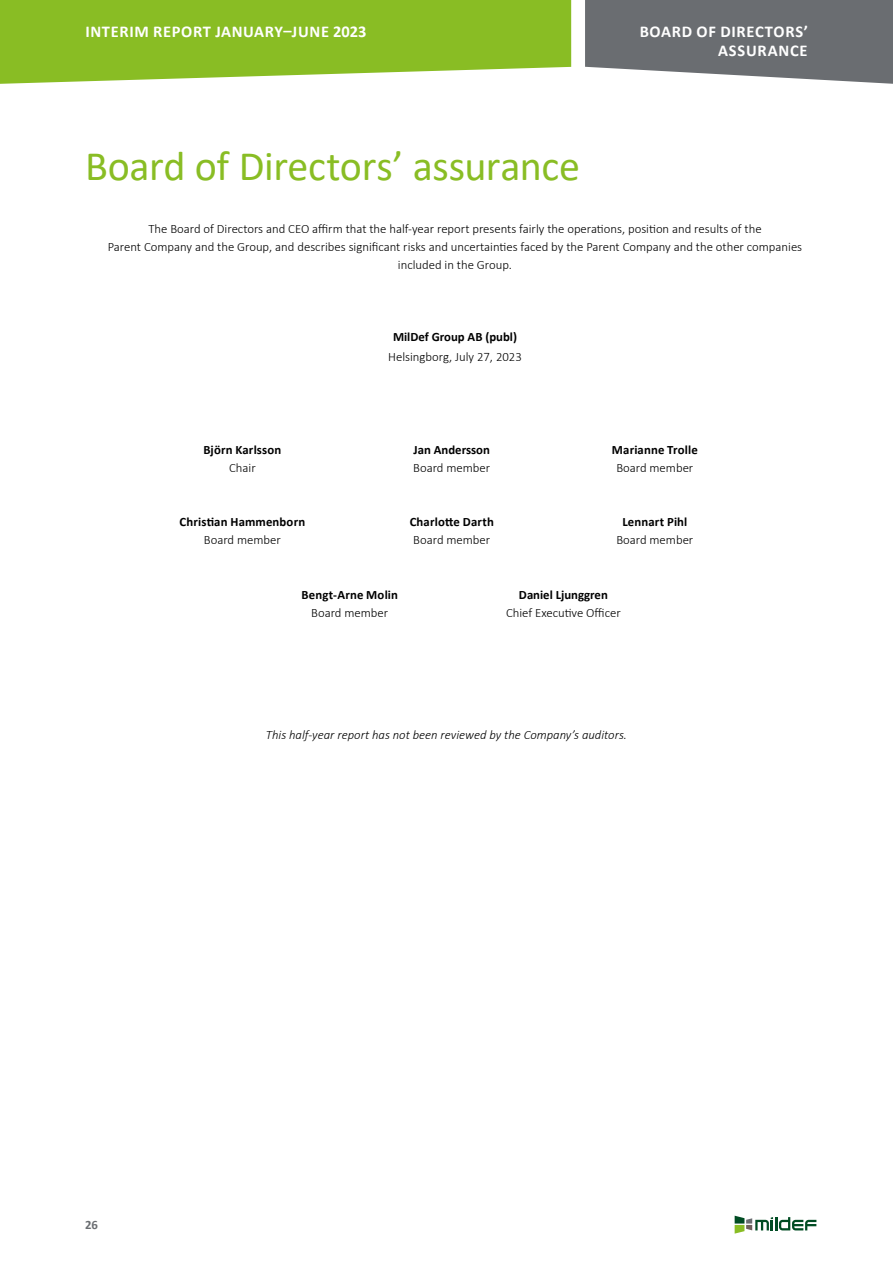
<style>
.page{position:relative;width:893px;height:1263px;background:#fff}
.page>*{position:absolute;margin:0;border:0;box-sizing:border-box;transform-origin:0 0}
.t1{font:42px "Calibri";letter-spacing:-.01em;color:#89bd24}
.t2{font:700 16.5px/19.2px "Calibri";letter-spacing:.04em;color:#fff;text-align:right}
.t3{font:300 12.75px/18px "Calibri";color:#000;text-align:center}
.t4{font:700 12.75px "Calibri";letter-spacing:.01em;color:#000}
.t5{font:italic 300 12.75px "Calibri";color:#000}
.t6{font:700 12.75px "Calibri";color:#6a6d71}
</style>
<div class="page">
<svg style="left:0;top:0;width:571px;height:84px;background:#95c33a"></svg>
<svg style="left:585px;top:0;width:308px;height:84px;background:#797c7f"></svg>
<svg style="left:735px;top:1216px;width:81px;height:17px"></svg>
<p class="t2" style="left:85px;top:22px;width:283px">INTERIM REPORT JANUARY–JUNE 2023</p>
<p class="t2" style="left:640px;top:22px;width:170px">BOARD OF DIRECTORS’<br>ASSURANCE</p>
<h1 class="t1" style="left:85px;top:137px;width:496px">Board of Directors’ assurance</h1>
<p class="t3" style="left:108px;top:220px;width:696px">The Board of Directors and CEO affirm that the half-year report presents fairly the operations, position and results of the<br>Parent Company and the Group, and describes significant risks and uncertainties faced by the Parent Company and the other companies included in the Group.</p>
<p class="t4" style="left:203px;top:440px;width:80px">Björn Karlsson</p>
<p class="t3" style="left:229px;top:458px;width:28px">Chair</p>
<p class="t4" style="left:180px;top:513px;width:127px">Christian Hammenborn</p>
<p class="t3" style="left:204px;top:531px;width:78px">Board member</p>
<p class="t4" style="left:393px;top:328px;width:126px">MilDef Group AB (publ)</p>
<p class="t3" style="left:388px;top:347px;width:135px">Helsingborg, July 27, 2023</p>
<p class="t4" style="left:414px;top:440px;width:78px">Jan Andersson</p>
<p class="t3" style="left:413px;top:458px;width:78px">Board member</p>
<p class="t4" style="left:410px;top:513px;width:86px">Charlotte Darth</p>
<p class="t3" style="left:413px;top:531px;width:78px">Board member</p>
<p class="t4" style="left:612px;top:440px;width:87px">Marianne Trolle</p>
<p class="t3" style="left:616px;top:458px;width:78px">Board member</p>
<p class="t4" style="left:622px;top:513px;width:67px">Lennart Pihl</p>
<p class="t3" style="left:616px;top:531px;width:78px">Board member</p>
<p class="t4" style="left:301px;top:586px;width:98px">Bengt-Arne Molin</p>
<p class="t3" style="left:311px;top:604px;width:78px">Board member</p>
<p class="t4" style="left:519px;top:586px;width:90px">Daniel Ljunggren</p>
<p class="t3" style="left:506px;top:604px;width:116px">Chief Executive Officer</p>
<p class="t5" style="left:266px;top:727px;width:363px">This half-year report has not been reviewed by the Company’s auditors.</p>
<p class="t6" style="left:85px;top:1216px;width:14px">26</p>
</div>
